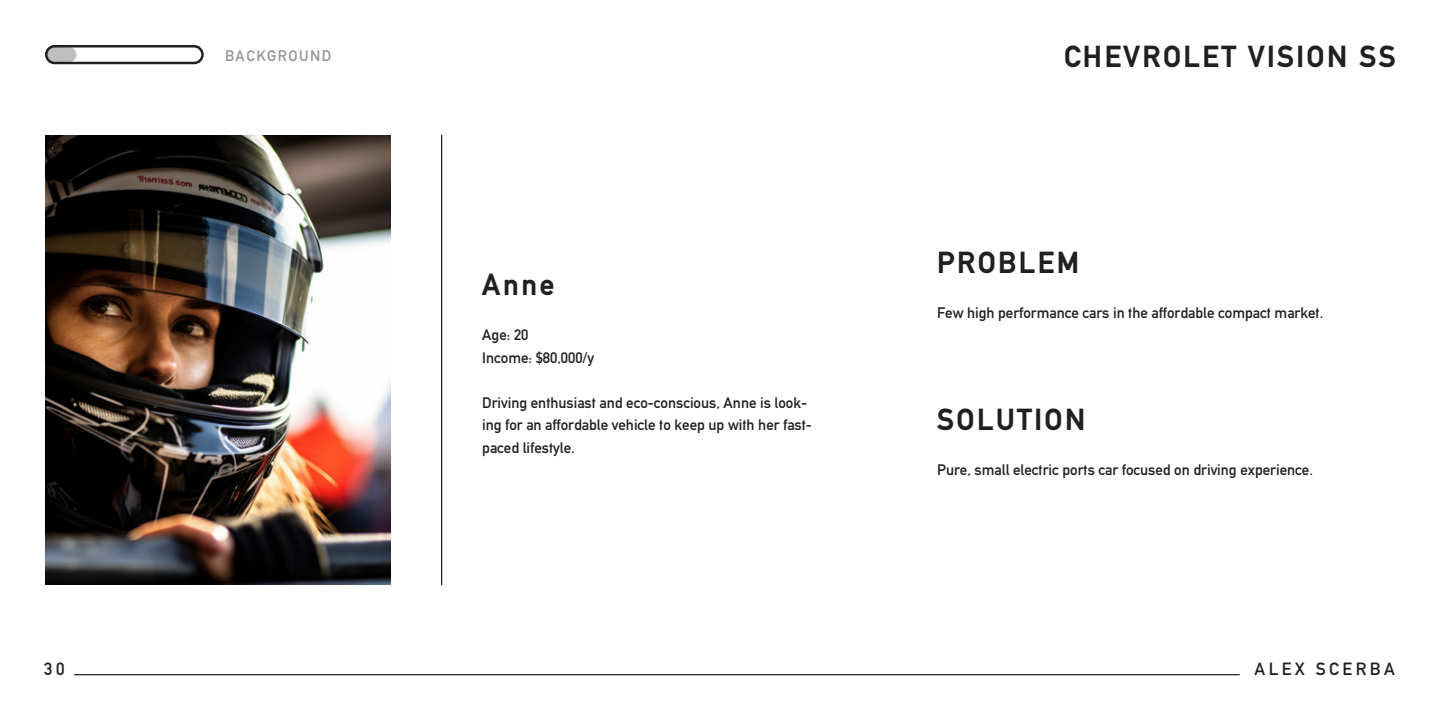
<style>
.page{position:relative;width:1440px;height:720px;background:#fff}
.page>*{position:absolute;margin:0;border:0;box-sizing:border-box;transform-origin:0 0}
.Inner_Heading{font:30px "Alte DIN1451 Mittelschrift G";letter-spacing:.075em;color:#231f20}
.Heading{font:30px "Alte DIN1451 Mittelschrift G";letter-spacing:.075em;color:#231f20}
.t1{font:17.5px "Alte DIN1451 Mittelschrift";letter-spacing:.2em;color:#231f20}
.t2{font:15px/22.5px "Alte DIN1451 Mittelschrift";color:#231f20}
.Sub_Head{font:15px "Alte DIN1451 Mittelschrift";letter-spacing:.1em;color:#939598}
</style>
<div class="page">
<img style="left:45px;top:135px;width:346px;height:450px">
<hr style="left:441px;top:135px;width:1px;height:450px;background:#231f20">
<div style="left:47px;top:47px;width:29px;height:15px;background:#bfbfbf;border-radius:8px"></div>
<hr style="left:74px;top:674px;width:1166px;height:1px;background:#231f20">
<div style="left:45px;top:45px;width:159px;height:19px;border:2px solid #231f20;border-radius:8px"></div>
<p class="Sub_Head" style="left:225px;top:47px;width:108px">BACKGROUND</p>
<p class="Heading" style="left:1064px;top:38px;width:333px">CHEVROLET VISION SS</p>
<p class="Inner_Heading" style="left:482px;top:267px;width:74px">Anne</p>
<p class="t2" style="left:482px;top:324px;width:48px">Age: 20</p>
<p class="t2" style="left:482px;top:346px;width:113px">Income: $80,000/y</p>
<p class="t2" style="left:482px;top:391px;width:331px">Driving enthusiast and eco-conscious, Anne is look&shy;ing for an affordable vehicle to keep up with her fast&shy;paced lifestyle.</p>
<p class="Inner_Heading" style="left:937px;top:244px;width:144px">PROBLEM</p>
<p class="t2" style="left:937px;top:301px;width:388px">Few high performance cars in the affordable compact market.</p>
<p class="Inner_Heading" style="left:937px;top:402px;width:150px">SOLUTION</p>
<p class="t2" style="left:937px;top:459px;width:377px">Pure, small electric ports car focused on driving experience.</p>
<p class="t1" style="left:44px;top:658px;width:22px">30</p>
<p class="t1" style="left:1254px;top:658px;width:142px">ALEX SCERBA</p>
</div>
